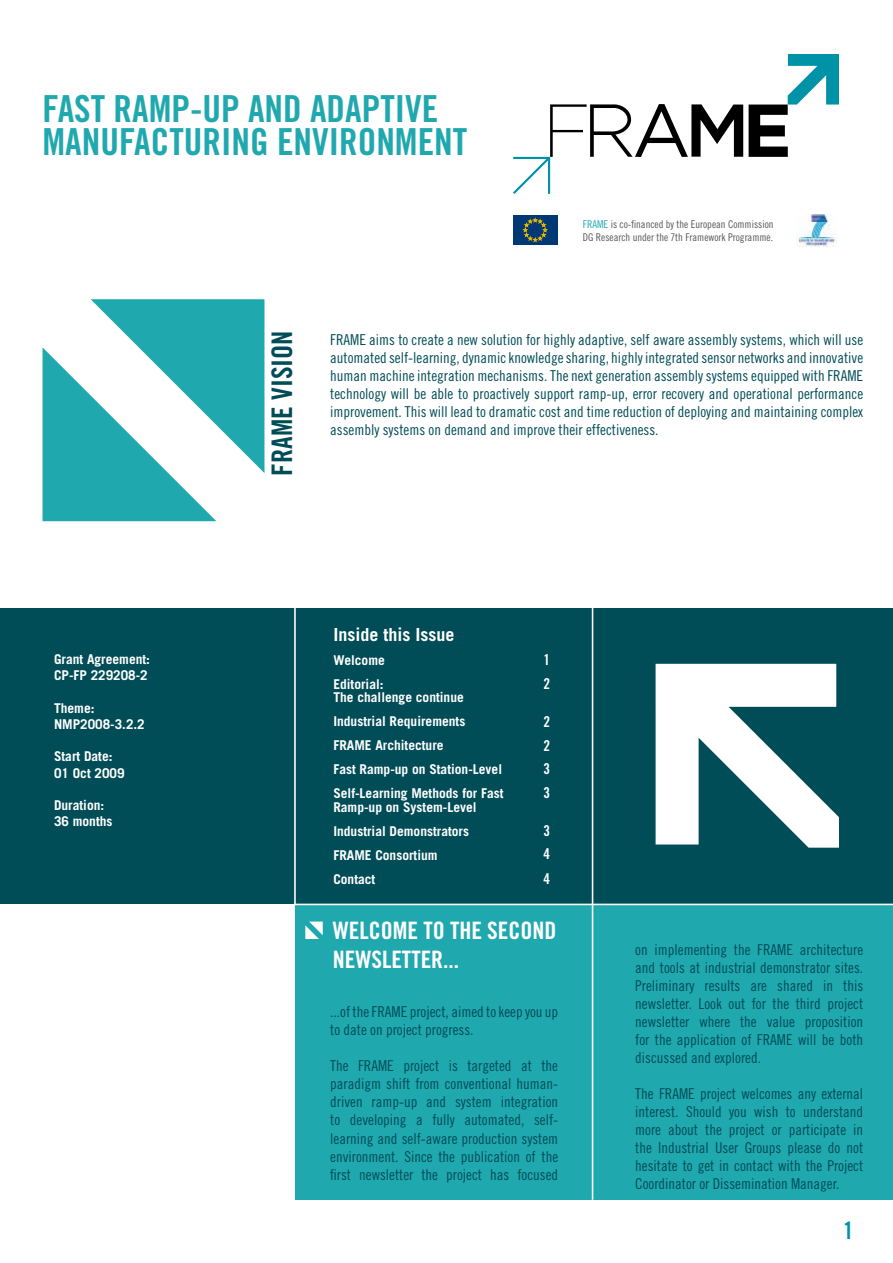
<style>
.page{position:relative;width:893px;height:1263px;background:#fff}
.page>*{position:absolute;margin:0;border:0;box-sizing:border-box;transform-origin:0 0}
.t1{font:37.2px/33.3px "Trade Gothic Bold Cond Twenty";color:#20a8af}
.t2{font:28.35px "Trade Gothic Bold Cond Twenty";color:#004c57}
.t3{font:24px/28.8px "Trade Gothic Bold Cond Twenty";color:#fff}
.t4{font:24px "Trade Gothic Bold Cond Twenty";color:#0092a7}
.t5{font:700 18px "Trade Gothic";color:#fff}
.t6{font:15px/18px "Trade Gothic Cond Eighteen";color:#004c57;text-align:justify}
.t7{font:15px/23.5px "Trade Gothic Bold Cond Twenty";color:#fff}
.t8{font:700 13.5px/24px "Trade Gothic";color:#fff}
.t9{font:10.65px/13.4px "Trade Gothic Cond Eighteen";color:#58585a}
.s1{color:#20a8af}
</style>
<div class="page">
<div style="left:513px;top:215px;width:44px;height:30px;background:#003876"></div>
<svg style="left:524px;top:219px;width:23px;height:22px"></svg>
<img style="left:796px;top:214px;width:41px;height:33px">
<svg style="left:513px;top:54px;width:326px;height:140px"></svg>
<svg style="left:43px;top:299px;width:221px;height:222px;fill:#20a8af"></svg>
<div style="left:0;top:608px;width:892px;height:296px;background:#004c57"></div>
<div style="left:296px;top:904px;width:596px;height:295px;background:#20a8af"></div>
<svg style="left:656px;top:664px;width:183px;height:184px"></svg>
<hr style="left:294px;top:592px;width:2px;height:312px;background:#fff">
<svg style="left:305px;top:921px;width:18px;height:18px"></svg>
<hr style="left:295px;top:904px;width:597px;height:1px;background:#fff">
<hr style="left:592px;top:607px;width:1px;height:593px;background:#fff">
<h1 class="t1" style="left:43px;top:91px;width:426px">FAST RAMP-UP AND ADAPTIVE<br>MANUFACTURING ENVIRONMENT</h1>
<p class="t9" style="left:583px;top:217px;width:192px"><span class="s1">FRAME</span> is co-financed by the European Commission<br>DG Research under the 7th Framework Programme.</p>
<p class="t8" style="left:54px;top:651px;width:98px;line-height:16.2px">Grant Agreement:<br>CP-FP 229208-2</p>
<p class="t8" style="left:54px;top:700px;width:92px;line-height:16.2px">Theme:<br>NMP2008-3.2.2</p>
<p class="t8" style="left:54px;top:748px;width:72px;line-height:16.2px">Start Date:<br>01 Oct 2009</p>
<p class="t8" style="left:54px;top:797px;width:60px;line-height:16.2px">Duration:<br>36 months</p>
<h2 class="t2" style="left:265px;top:475px;width:146px;rotate:-90deg">FRAME VISION</h2>
<p class="t6" style="left:330px;top:330px;width:534px">FRAME aims to create a new solution for highly adaptive, self aware assembly systems, which will use automated self-learning, dynamic knowledge sharing, highly integrated sensor networks and innovative human machine integration mechanisms. The next generation assembly systems equipped with FRAME technology will be able to proactively support ramp-up, error recovery and operational performance improvement. This will lead to dramatic cost and time reduction of deploying and maintaining complex assembly systems on demand and improve their effectiveness.</p>
<p class="t5" style="left:333px;top:623px;width:122px">Inside this Issue</p>
<p class="t8" style="left:333px;top:648px;width:53px">Welcome<br>Editorial:</p>
<p class="t8" style="left:333px;top:685px;width:172px">The challenge continue<br>Industrial Requirements<br>FRAME Architecture<br>Fast Ramp-up on Station-Level<br>Self-Learning Methods for Fast</p>
<p class="t8" style="left:333px;top:795px;width:145px">Ramp-up on System-Level<br>Industrial Demonstrators<br>FRAME Consortium<br>Contact</p>
<p class="t7" style="left:544px;top:647px;width:8px">1<br>2</p>
<p class="t7" style="left:544px;top:710px;width:8px;text-align:justify">2<br>2<br>3</p>
<p class="t7" style="left:544px;top:781px;width:8px">3</p>
<p class="t7" style="left:544px;top:818px;width:8px">3</p>
<p class="t7" style="left:544px;top:841px;width:8px;line-height:25px">4<br>4</p>
<h3 class="t3" style="left:333px;top:916px;width:225px">WELCOME TO THE SECOND<br>NEWSLETTER...</h3>
<p class="t6" style="left:330px;top:1003px;width:229px">...of the FRAME project, aimed to keep you up to date on project progress.</p>
<p class="t6" style="left:330px;top:1057px;width:229px">The FRAME project is targeted at the paradigm shift from conventional human&shy;driven ramp-up and system integration to developing a fully automated, self&shy;learning and self-aware production system environment. Since the publication of the first newsletter the project has focused</p>
<p class="t6" style="left:635px;top:941px;width:229px">on implementing the FRAME architecture and tools at industrial demonstrator sites.<br>Preliminary results are shared in this newsletter. Look out for the third project newsletter where the value proposition for the application of FRAME will be both discussed and explored.</p>
<p class="t6" style="left:635px;top:1085px;width:229px">The FRAME project welcomes any external interest. Should you wish to understand more about the project or participate in the Industrial User Groups please do not hesitate to get in contact with the Project Coordinator or Dissemination Manager.</p>
<h3 class="t4" style="left:843px;top:1216px;width:12px">1</h3>
</div>
